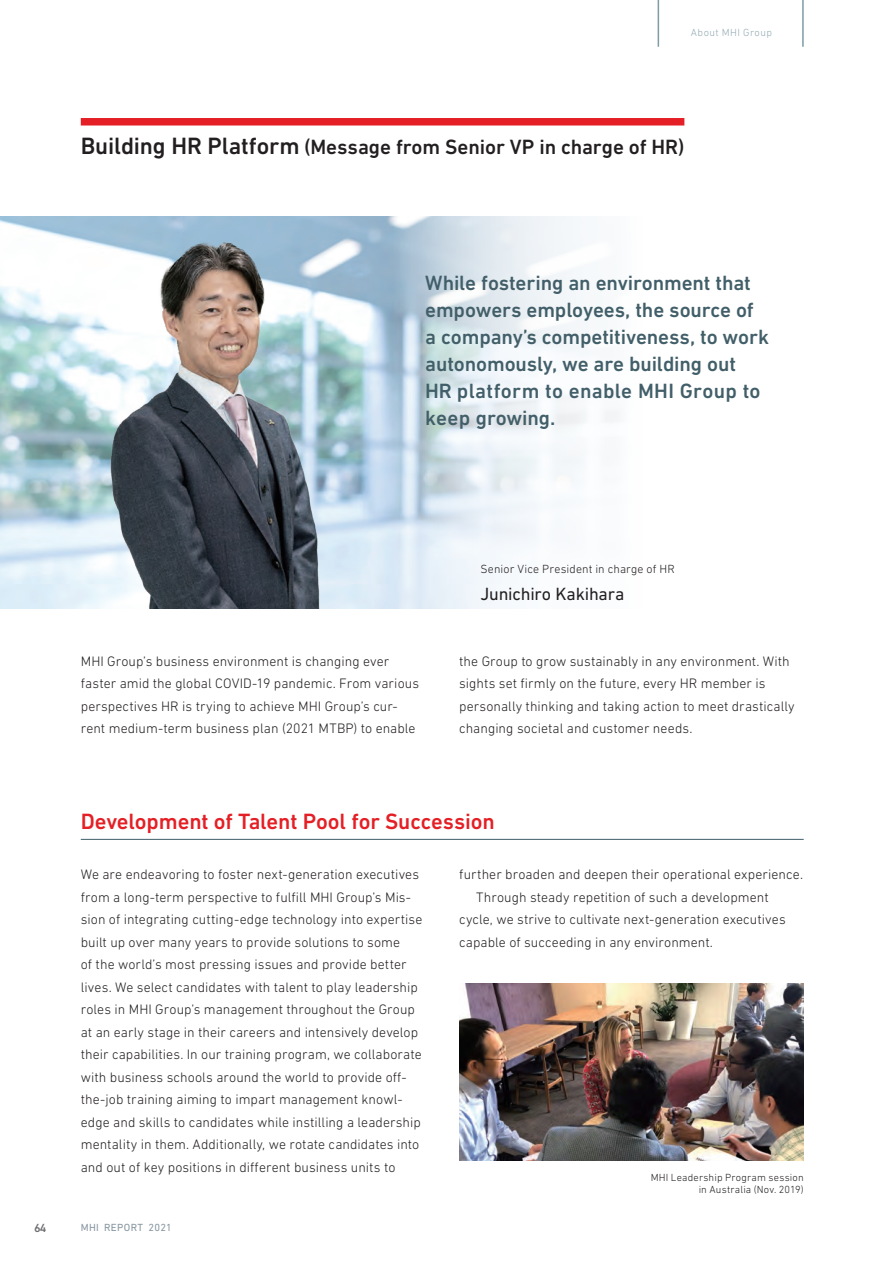
<style>
.page{position:relative;width:893px;height:1263px;background:#fff}
.page>*{position:absolute;margin:0;border:0;box-sizing:border-box;transform-origin:0 0}
.t1{font:500 22.5px "DIN Next LT Pro";letter-spacing:-.005em;color:#e41f25}
.t2{font:500 21px/27px "DIN Next LT Pro";letter-spacing:-.005em;color:#425f69}
.t3{font:500 21px "DIN Next LT Pro";letter-spacing:-.005em;color:#231f20}
.t4{font:18px "DIN Next LT Pro";letter-spacing:-.01em;color:#231f20}
.t5{font:300 13.95px/22.5px "DIN Next LT Pro";letter-spacing:.005em;color:#231f20}
.t6{font:300 12px "DIN Next LT Pro";letter-spacing:.01em;color:#231f20}
.t7{font:500 12px "DIN Next LT Pro";color:#6c6d70}
.t8{font:300 10.5px/12px "DIN Next LT Pro";letter-spacing:.015em;color:#231f20;text-align:right}
.t9{font:10.5px "DIN Next LT Pro";letter-spacing:.03em;color:#8796a0}
.t10{font:300 10.5px "DIN Next LT Pro";letter-spacing:.045em;color:#95acb4}
.s1{font-size:24px}
</style>
<div class="page">
<img style="left:0;top:217px;width:332px;height:391px">
<svg style="left:332px;top:216px;width:287px;height:393px"></svg>
<img style="left:459px;top:983px;width:345px;height:178px">
<img style="left:98px;top:223px;width:236px;height:385px">
<div style="left:81px;top:118px;width:603px;height:8px;background:#e41f25"></div>
<hr style="left:81px;top:839px;width:723px;height:1px;background:#425f69">
<hr style="left:802px;top:0;width:2px;height:47px;background:#7e9ca5">
<hr style="left:658px;top:0;width:1px;height:47px;background:#7e9ca5">
<p class="t10" style="left:691px;top:27px;width:83px">About MHI Group</p>
<h2 class="t3" style="left:81px;top:135px;width:605px"><span class="s1">Building HR Platform</span> (Message from Senior VP in charge of HR)</h2>
<h2 class="t2" style="left:425px;top:269px;width:345px">While fostering an environment that empowers employees, the source of a company’s competitiveness, to work autonomously, we are building out<br>HR platform to enable MHI Group to keep growing.</h2>
<p class="t5" style="left:81px;top:650px;width:340px">MHI Group’s business environment is changing ever faster amid the global COVID-19 pandemic. From various perspectives HR is trying to achieve MHI Group’s cur&shy;rent medium-term business plan (2021 MTBP) to enable</p>
<p class="t6" style="left:480px;top:562px;width:196px">Senior Vice President in charge of HR</p>
<p class="t4" style="left:480px;top:583px;width:145px">Junichiro Kakihara</p>
<p class="t5" style="left:459px;top:650px;width:337px">the Group to grow sustainably in any environment. With sights set firmly on the future, every HR member is personally thinking and taking action to meet drastically changing societal and customer needs.</p>
<h1 class="t1" style="left:81px;top:808px;width:415px">Development of Talent Pool for Succession</h1>
<p class="t5" style="left:81px;top:863px;width:343px">We are endeavoring to foster next-generation executives from a long-term perspective to fulfill MHI Group’s Mis&shy;sion of integrating cutting-edge technology into expertise built up over many years to provide solutions to some<br>of the world’s most pressing issues and provide better lives. We select candidates with talent to play leadership roles in MHI Group’s management throughout the Group at an early stage in their careers and intensively develop their capabilities. In our training program, we collaborate with business schools around the world to provide off&shy;the-job training aiming to impart management knowl&shy;edge and skills to candidates while instilling a leadership mentality in them. Additionally, we rotate candidates into and out of key positions in different business units to</p>
<p class="t7" style="left:34px;top:1221px;width:14px">64</p>
<p class="t9" style="left:81px;top:1221px;width:92px">MHI REPORT 2021</p>
<p class="t5" style="left:459px;top:863px;width:345px">further broaden and deepen their operational experience.</p>
<p class="t5" style="left:476px;top:885px;width:294px">Through steady repetition of such a development</p>
<p class="t5" style="left:459px;top:908px;width:328px">cycle, we strive to cultivate next-generation executives</p>
<p class="t5" style="left:459px;top:930px;width:255px">capable of succeeding in any environment.</p>
<p class="t8" style="left:651px;top:1171px;width:154px">MHI Leadership Program session in Australia (Nov. 2019)</p>
</div>
